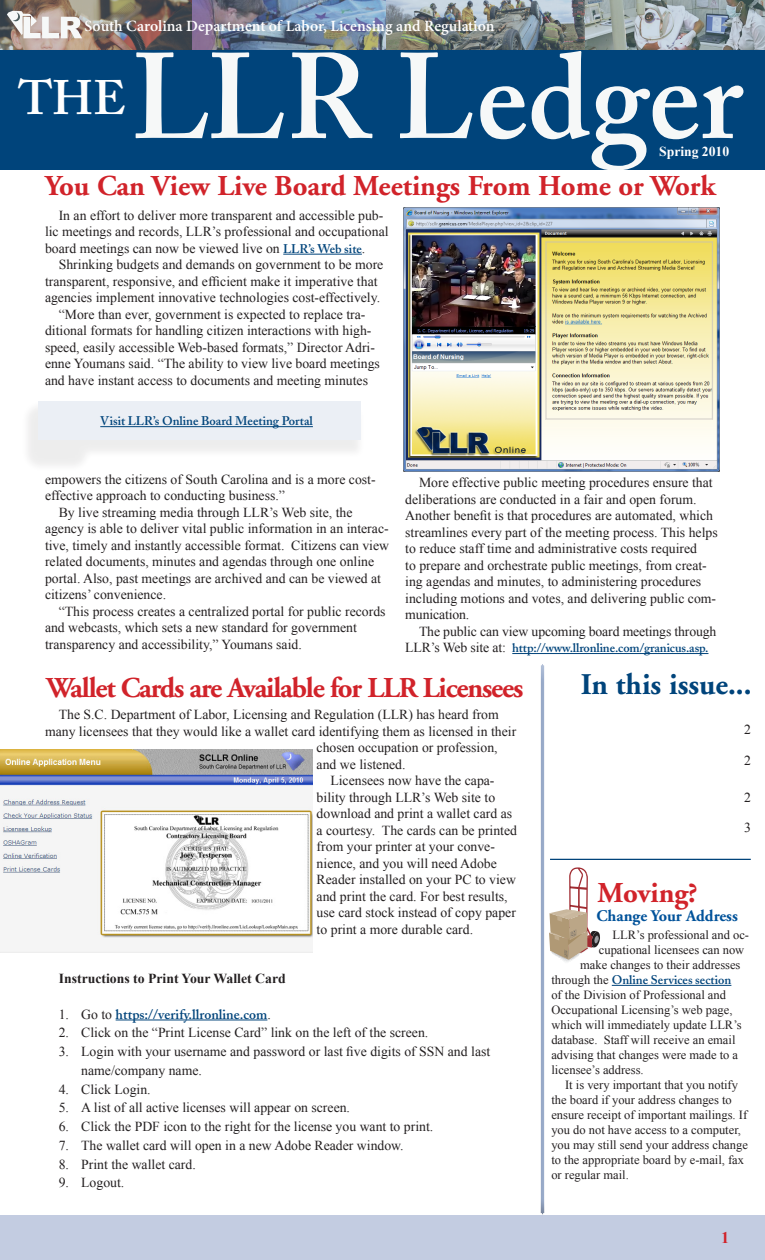
<style>
.page{position:relative;width:765px;height:1260px;background:#fff}
.page>*{position:absolute;margin:0;border:0;box-sizing:border-box;transform-origin:0 0}
.t1{font:600 120.25px "Adobe Caslon";color:#f6f8f8}
.t2{font:600 48px "Adobe Caslon";color:#fff}
.t3{font:700 30px "Adobe Garamond";color:#00447b}
.t4{font:700 28.75px "Adobe Garamond";letter-spacing:-.04em;color:#d1232a}
.t5{font:700 28.75px "Adobe Garamond";color:#d1232a}
.t6{font:700 19.12px "Adobe Thai";color:#fff}
.t7{font:700 16.25px "Adobe Garamond";color:#01529a}
.t8{font:700 16.25px "Times New Roman";color:#d1232a}
.Paragraph_Style_1{font:13.75px/16.5px "Times New Roman";color:#231f20}
.Paragraph_Style_1-2{font:600 13.75px "Adobe Caslon";color:#00447b}
.Paragraph_Style_1-3{font:700 13.75px "Times New Roman";color:#231f20}
.t9{font:700 13.75px "Times New Roman";letter-spacing:-.005em;color:#fff}
.Paragraph_Style_1-4{font:12.5px/15px "Times New Roman";color:#231f20}
.Paragraph_Style_1-5{font:600 12.5px "Adobe Caslon";color:#00447b}
.s1{font-family:"Adobe Caslon";font-weight:600;font-size:12.5px;color:#00447b}
.s2{font-family:"Times New Roman";font-weight:400;font-size:13.75px;color:#231f20}
.s3{font-family:"Times New Roman";font-weight:400;color:#231f20}
</style>
<div class="page">
<div style="left:0;top:1216px;width:765px;height:44px;background:#c3cce1"></div>
<div style="left:0;top:45px;width:765px;height:125px;background:#00447b"></div>
<img style="left:0;top:0;width:765px;height:49px">
<svg style="left:7px;top:11px;width:75px;height:27px"></svg>
<div style="left:539px;top:674px;width:6px;height:541px;background:#f0f2f5"></div>
<hr style="left:116px;top:1020px;width:151px;height:1px;background:#00447b">
<img style="left:0;top:749px;width:313px;height:203px">
<hr style="left:283px;top:254px;width:79px;height:1px;background:#00447b">
<img style="left:404px;top:207px;width:316px;height:264px">
<hr style="left:512px;top:653px;width:196px;height:1px;background:#00447b">
<div style="left:21px;top:400px;width:344px;height:73px;background:#231f20;opacity:.08"></div>
<div style="left:38px;top:401px;width:323px;height:39px;background:#ebeff5"></div>
<hr style="left:100px;top:426px;width:213px;height:1px;background:#00447b">
<hr style="left:612px;top:985px;width:119px;height:1px;background:#00447b">
<svg style="left:541px;top:664px;width:59px;height:550px"></svg>
<hr style="left:550px;top:859px;width:201px;height:1px;background:#00447b">
<p class="t6" style="left:85px;top:13px;width:411px">South Carolina Department of Labor, Licensing and Regulation</p>
<p class="t2" style="left:18px;top:69px;width:109px">THE</p>
<p class="t1" style="left:131px;top:25px;width:613px">LLR Ledger</p>
<p class="t9" style="left:659px;top:141px;width:71px">Spring 2010</p>
<p class="t5" style="left:45px;top:170px;width:672px">You Can View Live Board Meetings From Home or Work</p>
<p class="Paragraph_Style_1" style="left:45px;top:207px;width:345px;text-indent:14px">In an effort to deliver more transparent and accessible pub&shy;lic meetings and records, LLR’s professional and occupational board meetings can now be viewed live on <span class="s1">LLR’s Web site</span>.</p>
<p class="Paragraph_Style_1" style="left:45px;top:256px;width:340px;text-indent:14px">Shrinking budgets and demands on government to be more transparent, responsive, and efficient make it imperative that agencies implement innovative technologies cost-effectively.</p>
<p class="Paragraph_Style_1" style="left:45px;top:306px;width:336px;text-indent:14px">“More than ever, government is expected to replace tra&shy;ditional formats for handling citizen interactions with high&shy;speed, easily accessible Web-based formats,” Director Adri&shy;enne Youmans said. “The ability to view live board meetings and have instant access to documents and meeting minutes</p>
<p class="Paragraph_Style_1-5" style="left:100px;top:414px;width:214px">Visit LLR’s Online Board Meeting Portal</p>
<p class="Paragraph_Style_1" style="left:45px;top:471px;width:332px">empowers the citizens of South Carolina and is a more cost&shy;effective approach to conducting business.”</p>
<p class="Paragraph_Style_1" style="left:45px;top:504px;width:346px;text-indent:14px">By live streaming media through LLR’s Web site, the agency is able to deliver vital public information in an interac&shy;tive, timely and instantly accessible format. Citizens can view related documents, minutes and agendas through one online portal. Also, past meetings are archived and can be viewed at citizens’ convenience.</p>
<p class="Paragraph_Style_1" style="left:45px;top:603px;width:342px;text-indent:14px">“This process creates a centralized portal for public records and webcasts, which sets a new standard for government transparency and accessibility,” Youmans said.</p>
<p class="Paragraph_Style_1" style="left:405px;top:474px;width:314px;text-indent:14px">More effective public meeting procedures ensure that deliberations are conducted in a fair and open forum.<br>Another benefit is that procedures are automated, which streamlines every part of the meeting process. This helps to reduce staff time and administrative costs required<br>to prepare and orchestrate public meetings, from creat&shy;ing agendas and minutes, to administering procedures including motions and votes, and delivering public com&shy;munication.</p>
<p class="Paragraph_Style_1" style="left:419px;top:623px;width:299px">The public can view upcoming board meetings through</p>
<p class="Paragraph_Style_1-5" style="left:405px;top:641px;width:305px"><span class="s2">LLR’s Web site at:</span> http://www.llronline.com/granicus.asp.</p>
<p class="t4" style="left:47px;top:672px;width:478px">Wallet Cards are Available for LLR Licensees</p>
<p class="Paragraph_Style_1" style="left:59px;top:706px;width:442px">The S.C. Department of Labor, Licensing and Regulation (LLR) has heard from</p>
<p class="Paragraph_Style_1" style="left:45px;top:723px;width:473px">many licensees that they would like a wallet card identifying them as licensed in their</p>
<p class="Paragraph_Style_1" style="left:317px;top:739px;width:183px">chosen occupation or profession,</p>
<p class="Paragraph_Style_1" style="left:317px;top:756px;width:90px">and we listened.</p>
<p class="Paragraph_Style_1" style="left:317px;top:772px;width:202px;text-indent:14px">Licensees now have the capa&shy;bility through LLR’s Web site to download and print a wallet card as a courtesy. The cards can be printed from your printer at your conve&shy;nience, and you will need Adobe<br>Reader installed on your PC to view and print the card. For best results, use card stock instead of copy paper to print a more durable card.</p>
<p class="Paragraph_Style_1-3" style="left:59px;top:969px;width:229px">Instructions to Print Your Wallet Card</p>
<p class="Paragraph_Style_1-2" style="left:59px;top:1006px;width:214px"><span class="s3">1. Go to</span> https://verify.llronline.com<span class="s3">.</span></p>
<p class="Paragraph_Style_1" style="left:59px;top:1024px;width:371px">2. Click on the “Print License Card” link on the left of the screen.</p>
<p class="Paragraph_Style_1" style="left:81px;top:1042px;width:411px;line-height:18.8px;text-indent:-22px">3. Login with your username and password or last five digits of SSN and last name/company name.</p>
<p class="Paragraph_Style_1" style="left:59px;top:1081px;width:94px">4. Click Login.</p>
<p class="Paragraph_Style_1" style="left:59px;top:1099px;width:293px">5. A list of all active licenses will appear on screen.</p>
<p class="Paragraph_Style_1" style="left:59px;top:1118px;width:376px">6. Click the PDF icon to the right for the license you want to print.</p>
<p class="Paragraph_Style_1" style="left:59px;top:1137px;width:347px">7. The wallet card will open in a new Adobe Reader window.</p>
<p class="Paragraph_Style_1" style="left:59px;top:1156px;width:139px">8. Print the wallet card.</p>
<p class="Paragraph_Style_1" style="left:59px;top:1174px;width:67px">9. Logout.</p>
<p class="t3" style="left:581px;top:668px;width:172px">In this issue...</p>
<p class="Paragraph_Style_1" style="left:744px;top:721px;width:8px">2</p>
<p class="Paragraph_Style_1" style="left:744px;top:752px;width:8px">2</p>
<p class="Paragraph_Style_1" style="left:744px;top:788px;width:8px">2</p>
<p class="Paragraph_Style_1" style="left:744px;top:819px;width:8px">3</p>
<p class="t4" style="left:598px;top:877px;width:102px">Moving?</p>
<p class="t7" style="left:596px;top:907px;width:143px">Change Your Address</p>
<p class="Paragraph_Style_1-4" style="left:613px;top:927px;width:138px">LLR’s professional and oc-</p>
<p class="Paragraph_Style_1-4" style="left:599px;top:942px;width:147px">cupational licensees can now</p>
<p class="Paragraph_Style_1-4" style="left:580px;top:957px;width:162px">make changes to their addresses</p>
<p class="Paragraph_Style_1-5" style="left:551px;top:972px;width:182px"><span class="s3">through the</span> Online Services section</p>
<p class="Paragraph_Style_1-4" style="left:551px;top:987px;width:176px">of the Division of Professional and</p>
<p class="Paragraph_Style_1-4" style="left:551px;top:1002px;width:183px">Occupational Licensing’s web page,</p>
<p class="Paragraph_Style_1-4" style="left:551px;top:1017px;width:192px">which will immediately update LLR’s</p>
<p class="Paragraph_Style_1-4" style="left:551px;top:1032px;width:186px">database. Staff will receive an email</p>
<p class="Paragraph_Style_1-4" style="left:551px;top:1047px;width:188px">advising that changes were made to a</p>
<p class="Paragraph_Style_1-4" style="left:551px;top:1062px;width:94px">licensee’s address.</p>
<p class="Paragraph_Style_1-4" style="left:551px;top:1077px;width:198px;text-indent:14px">It is very important that you notify the board if your address changes to ensure receipt of important mailings. If you do not have access to a computer, you may still send your address change to the appropriate board by e-mail, fax or regular mail.</p>
<p class="t8" style="left:721px;top:1227px;width:10px">1</p>
</div>
